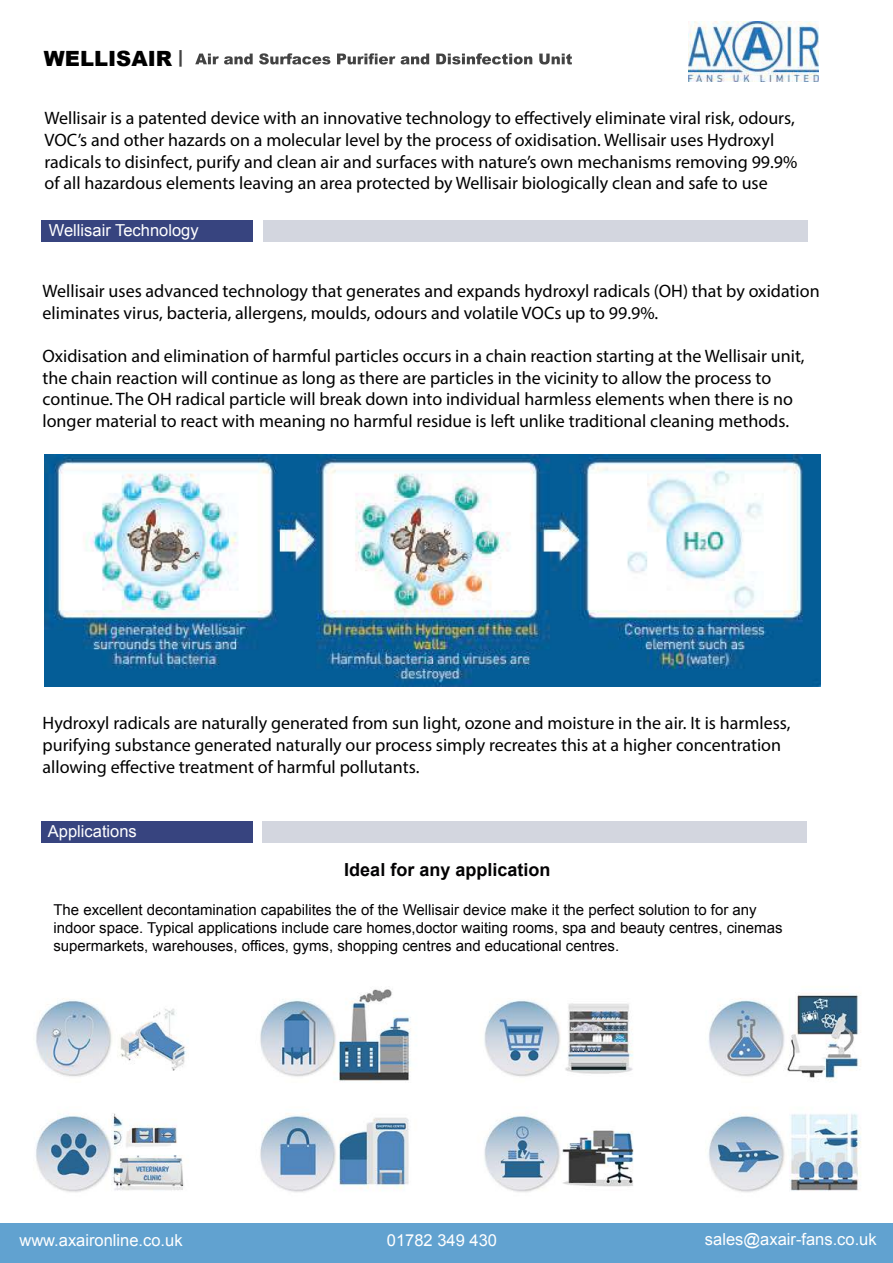
<style>
.page{position:relative;width:893px;height:1263px;background:#fff}
.page>*{position:absolute;margin:0;border:0;box-sizing:border-box;transform-origin:0 0}
.t1{font:900 21px "Arial";color:#000}
.t2{font:18px/21.6px "Myriad Pro";color:#000}
.t3{font:700 18px "Arial";color:#030203}
.t4{font:16.5px "Arial";color:#fff}
.t5{font:15px/18px "Arial";color:#030203}
.s1{font-size:18px;color:#434343}
</style>
<div class="page">
<img style="left:35px;top:989px;width:826px;height:203px">
<img style="left:45px;top:454px;width:775px;height:232px">
<img style="left:689px;top:22px;width:129px;height:59px">
<svg style="left:195px;top:53px;width:377px;height:11px"></svg>
<div style="left:263px;top:220px;width:545px;height:22px;background:#d3d6df"></div>
<div style="left:41px;top:220px;width:211px;height:21px;background:#37447f"></div>
<div style="left:262px;top:821px;width:545px;height:21px;background:#d3d6df"></div>
<div style="left:41px;top:821px;width:212px;height:21px;background:#37447f"></div>
<div style="left:0;top:1223px;width:893px;height:40px;background:#61a2d0"></div>
<p class="t1" style="left:44px;top:51px;width:141px">WELLISAIR <span class="s1">|</span></p>
<p class="t2" style="left:45px;top:109px;width:754px">Wellisair is a patented device with an innovative technology to effectively eliminate viral risk, odours, VOC’s and other hazards on a molecular level by the process of oxidisation. Wellisair uses Hydroxyl radicals to disinfect, purify and clean air and surfaces with nature’s own mechanisms removing 99.9% of all hazardous elements leaving an area protected by Wellisair biologically clean and safe to use</p>
<p class="t4" style="left:49px;top:224px;width:151px">Wellisair Technology</p>
<p class="t2" style="left:43px;top:282px;width:779px">Wellisair uses advanced technology that generates and expands hydroxyl radicals (OH) that by oxidation eliminates virus, bacteria, allergens, moulds, odours and volatile VOCs up to 99.9%.</p>
<p class="t2" style="left:43px;top:347px;width:764px">Oxidisation and elimination of harmful particles occurs in a chain reaction starting at the Wellisair unit, the chain reaction will continue as long as there are particles in the vicinity to allow the process to continue. The OH radical particle will break down into individual harmless elements when there is no longer material to react with meaning no harmful residue is left unlike traditional cleaning methods.</p>
<p class="t2" style="left:43px;top:714px;width:749px">Hydroxyl radicals are naturally generated from sun light, ozone and moisture in the air. It is harmless, purifying substance generated naturally our process simply recreates this at a higher concentration allowing effective treatment of harmful pollutants.</p>
<p class="t4" style="left:48px;top:825px;width:90px">Applications</p>
<p class="t3" style="left:344px;top:862px;width:208px">Ideal for any application</p>
<p class="t5" style="left:53px;top:902px;width:731px">The excellent decontamination capabilites the of the Wellisair device make it the perfect solution to for any indoor space. Typical applications include care homes,doctor waiting rooms, spa and beauty centres, cinemas supermarkets, warehouses, offices, gyms, shopping centres and educational centres.</p>
<p class="t4" style="left:19px;top:1234px;width:165px">www.axaironline.co.uk</p>
<p class="t4" style="left:387px;top:1234px;width:112px">01782 349 430</p>
<p class="t4" style="left:705px;top:1233px;width:173px">sales@axair-fans.co.uk</p>
</div>
